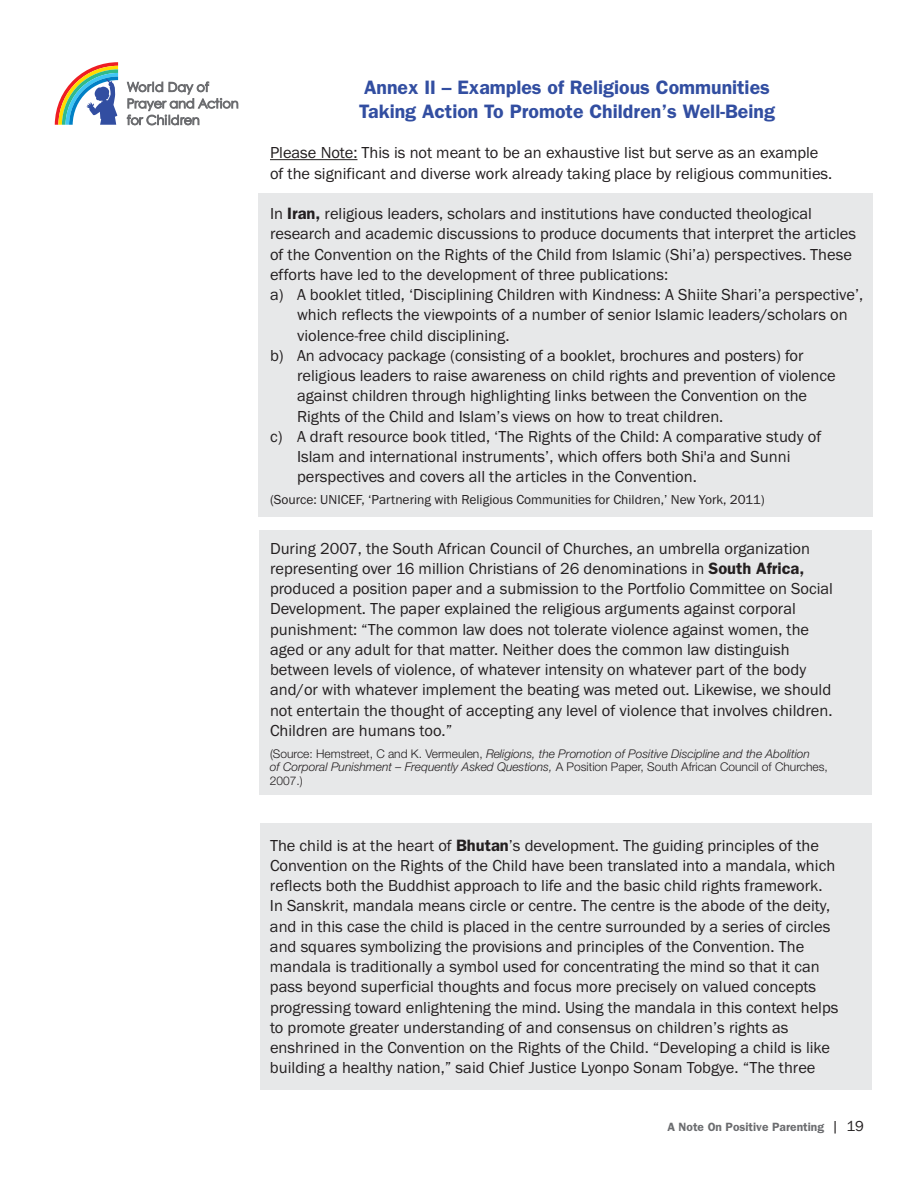
<style>
.page{position:relative;width:918px;height:1188px;background:#fff}
.page>*{position:absolute;margin:0;border:0;box-sizing:border-box;transform-origin:0 0}
.t1{font:600 19.5px/23.4px "Franklin Gothic";color:#324ea1}
.t2{font:16.5px/20.2px "Franklin Gothic";color:#231f20}
.t3{font:13.5px "Franklin Gothic";color:#231f20}
.t4{font:13.05px/16.5px "Century Gothic";letter-spacing:-.01em;color:#6c6d70}
.t5{font:italic 300 12px/13.5px "Helvetica Neue";color:#231f20}
.t6{font:600 12px "Franklin Gothic";color:#6c6d70}
.s1{font-weight:600}
.s2{font-style:normal}
.s3{font-weight:400;font-size:15px;color:#231f20}
</style>
<div class="page">
<div style="left:261px;top:824px;width:611px;height:266px;background:#e7e8e9"></div>
<div style="left:259px;top:531px;width:613px;height:264px;background:#e7e8e9"></div>
<div style="left:258px;top:193px;width:614px;height:323px;background:#e7e8e9"></div>
<hr style="left:270px;top:159px;width:87px;height:1px;background:#231f20">
<svg style="left:55px;top:62px;width:63px;height:63px"></svg>
<p class="t4" style="left:127px;top:78px;width:114px">World Day of<br>Prayer and Action for Children</p>
<p class="t1" style="left:359px;top:76px;width:417px">Annex II – Examples of Religious Communities<br>Taking Action To Promote Children’s Well-Being</p>
<p class="t2" style="left:270px;top:142px;width:564px">Please Note: This is not meant to be an exhaustive list but serve as an example of the significant and diverse work already taking place by religious communities.</p>
<p class="t2" style="left:270px;top:203px;width:544px">In <span class="s1">Iran,</span> religious leaders, scholars and institutions have conducted theological</p>
<p class="t2" style="left:270px;top:223px;width:588px">research and academic discussions to produce documents that interpret the articles</p>
<p class="t2" style="left:270px;top:244px;width:584px">of the Convention on the Rights of the Child from Islamic (Shi’a) perspectives. These</p>
<p class="t2" style="left:270px;top:264px;width:400px">efforts have led to the development of three publications:</p>
<p class="t2" style="left:270px;top:284px;width:595px">a) A booklet titled, ‘Disciplining Children with Kindness: A Shiite Shari’a perspective’,</p>
<p class="t2" style="left:297px;top:304px;width:552px">which reflects the viewpoints of a number of senior Islamic leaders/scholars on</p>
<p class="t2" style="left:297px;top:325px;width:214px">violence-free child disciplining.</p>
<p class="t2" style="left:270px;top:345px;width:535px">b) An advocacy package (consisting of a booklet, brochures and posters) for</p>
<p class="t2" style="left:297px;top:365px;width:540px">religious leaders to raise awareness on child rights and prevention of violence</p>
<p class="t2" style="left:297px;top:385px;width:512px">against children through highlighting links between the Convention on the</p>
<p class="t2" style="left:297px;top:406px;width:428px">Rights of the Child and Islam’s views on how to treat children.</p>
<p class="t2" style="left:270px;top:426px;width:553px">c) A draft resource book titled, ‘The Rights of the Child: A comparative study of</p>
<p class="t2" style="left:297px;top:446px;width:495px">Islam and international instruments’, which offers both Shi'a and Sunni</p>
<p class="t2" style="left:297px;top:466px;width:401px">perspectives and covers all the articles in the Convention.</p>
<p class="t3" style="left:270px;top:492px;width:496px">(Source: UNICEF, ‘Partnering with Religious Communities for Children,’ New York, 2011)</p>
<p class="t2" style="left:270px;top:538px;width:565px">During 2007, the South African Council of Churches, an umbrella organization representing over 16 million Christians of 26 denominations in <span class="s1">South Africa, </span>produced a position paper and a submission to the Portfolio Committee on Social Development. The paper explained the religious arguments against corporal punishment: “The common law does not tolerate violence against women, the aged or any adult for that matter. Neither does the common law distinguish between levels of violence, of whatever intensity on whatever part of the body and/or with whatever implement the beating was meted out. Likewise, we should not entertain the thought of accepting any level of violence that involves children.<br>Children are humans too.”</p>
<p class="t5" style="left:270px;top:748px;width:559px"><span class="s2">(Source: Hemstreet, C and K. Vermeulen,</span> Religions, the Promotion of Positive Discipline and the Abolition<br>of Corporal Punishment – Frequently Asked Questions, <span class="s2">A Position Paper, South African Council of Churches,<br>2007.)</span></p>
<p class="t2" style="left:270px;top:835px;width:570px">The child is at the heart of <span class="s1">Bhutan</span>’s development. The guiding principles of the Convention on the Rights of the Child have been translated into a mandala, which reflects both the Buddhist approach to life and the basic child rights framework.<br>In Sanskrit, mandala means circle or centre. The centre is the abode of the deity, and in this case the child is placed in the centre surrounded by a series of circles and squares symbolizing the provisions and principles of the Convention. The mandala is traditionally a symbol used for concentrating the mind so that it can pass beyond superficial thoughts and focus more precisely on valued concepts progressing toward enlightening the mind. Using the mandala in this context helps to promote greater understanding of and consensus on children’s rights as enshrined in the Convention on the Rights of the Child. “Developing a child is like building a healthy nation,” said Chief Justice Lyonpo Sonam Tobgye. “The three</p>
<p class="t6" style="left:667px;top:1120px;width:198px">A Note On Positive Parenting <span class="s3">| 19</span></p>
</div>
